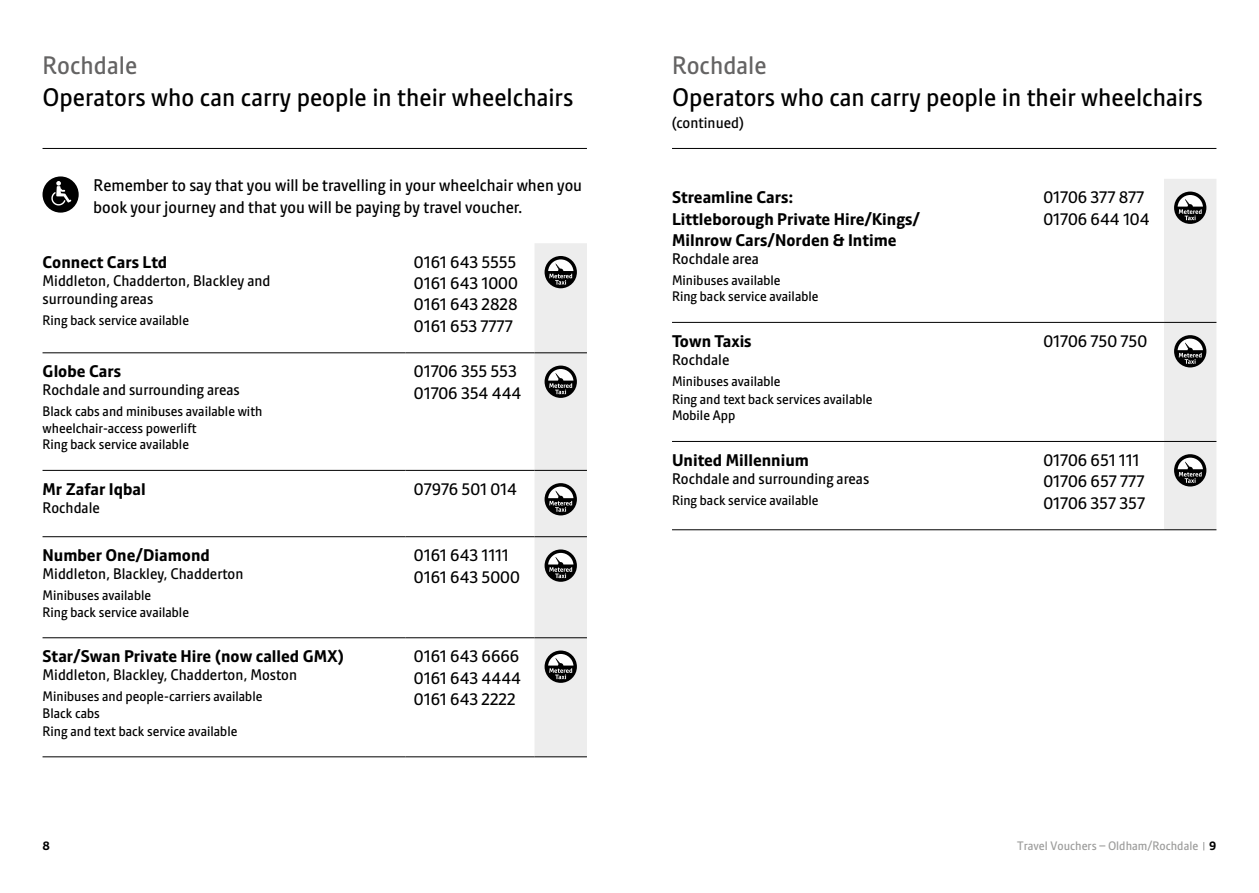
<style>
.page{position:relative;width:1259px;height:893px;background:#fff}
.page>*{position:absolute;margin:0;border:0;box-sizing:border-box;transform-origin:0 0}
.t1{font:24.75px "Pantograph Sans";color:#000}
.t2{font:24.75px "Pantograph Sans";color:#646363}
.t3{font:16.5px/21.3px "Pantograph Sans";color:#000}
.t4{font:700 16.5px/21.3px "Pantograph Sans";color:#000}
.t5{font:15px/18px "Pantograph Sans";color:#000}
.t6{font:13.5px/16.5px "Pantograph Sans";color:#000}
.t7{font:12px "Pantograph Sans";color:#9d9d9c}
.t8{font:700 12px "Pantograph Sans";color:#000}
.s1{font-weight:700;color:#000}
</style>
<div class="page">
<hr style="left:43px;top:148px;width:544px;height:1px;background:#000">
<div style="left:43px;top:176px;width:36px;height:37px;background:#000;border-radius:50%"></div>
<svg style="left:51px;top:181px;width:20px;height:25px"></svg>
<svg style="left:43px;top:353px;width:491px;height:286px"></svg>
<hr style="left:43px;top:536px;width:362px;height:1px;background:#000">
<hr style="left:405px;top:536px;width:129px;height:1px;background:#000">
<hr style="left:43px;top:756px;width:362px;height:1px;background:#000">
<hr style="left:43px;top:637px;width:362px;height:1px;background:#000">
<hr style="left:405px;top:756px;width:129px;height:1px;background:#000">
<hr style="left:405px;top:637px;width:129px;height:1px;background:#000">
<hr style="left:43px;top:470px;width:362px;height:1px;background:#000">
<hr style="left:405px;top:470px;width:129px;height:1px;background:#000">
<hr style="left:43px;top:352px;width:362px;height:1px;background:#000">
<hr style="left:405px;top:352px;width:129px;height:1px;background:#000">
<svg style="left:534px;top:243px;width:53px;height:514px"></svg>
<hr style="left:672px;top:148px;width:544px;height:1px;background:#000">
<svg style="left:672px;top:321px;width:492px;height:120px"></svg>
<hr style="left:672px;top:441px;width:363px;height:1px;background:#000">
<hr style="left:672px;top:529px;width:363px;height:1px;background:#000">
<hr style="left:1035px;top:441px;width:129px;height:1px;background:#000">
<hr style="left:1035px;top:529px;width:129px;height:1px;background:#000">
<hr style="left:672px;top:322px;width:363px;height:1px;background:#000">
<hr style="left:1035px;top:322px;width:129px;height:1px;background:#000">
<svg style="left:1164px;top:179px;width:52px;height:351px"></svg>
<h1 class="t2" style="left:43px;top:51px;width:96px">Rochdale</h1>
<h1 class="t1" style="left:43px;top:83px;width:532px">Operators who can carry people in their wheelchairs</h1>
<p class="t3" style="left:94px;top:175px;width:490px">Remember to say that you will be travelling in your wheelchair when you book your journey and that you will be paying by travel voucher.</p>
<p class="t4" style="left:43px;top:251px;width:126px">Connect Cars Ltd</p>
<p class="t5" style="left:43px;top:271px;width:229px">Middleton, Chadderton, Blackley and surrounding areas</p>
<p class="t6" style="left:43px;top:311px;width:148px">Ring back service available</p>
<p class="t3" style="left:414px;top:251px;width:105px;text-align:justify">0161 643 5555<br>0161 643 1000<br>0161 643 2828<br>0161 653 7777</p>
<p class="t4" style="left:43px;top:361px;width:80px">Globe Cars</p>
<p class="t5" style="left:43px;top:381px;width:199px">Rochdale and surrounding areas</p>
<p class="t6" style="left:43px;top:403px;width:221px">Black cabs and minibuses available with wheelchair-access powerlift<br>Ring back service available</p>
<p class="t4" style="left:43px;top:478px;width:105px">Mr Zafar Iqbal</p>
<p class="t5" style="left:43px;top:499px;width:59px">Rochdale</p>
<p class="t4" style="left:43px;top:545px;width:169px">Number One/Diamond</p>
<p class="t5" style="left:43px;top:565px;width:202px">Middleton, Blackley, Chadderton</p>
<p class="t6" style="left:43px;top:587px;width:148px">Minibuses available<br>Ring back service available</p>
<p class="t4" style="left:43px;top:646px;width:303px">Star/Swan Private Hire (now called GMX)</p>
<p class="t5" style="left:43px;top:666px;width:256px">Middleton, Blackley, Chadderton, Moston</p>
<p class="t6" style="left:43px;top:688px;width:221px">Minibuses and people-carriers available<br>Black cabs</p>
<p class="t6" style="left:43px;top:722px;width:196px">Ring and text back service available</p>
<p class="t8" style="left:43px;top:839px;width:9px">8</p>
<p class="t3" style="left:414px;top:361px;width:109px">01706 355 553<br>01706 354 444</p>
<p class="t3" style="left:414px;top:478px;width:105px">07976 501 014</p>
<p class="t3" style="left:414px;top:545px;width:107px">0161 643 1111<br>0161 643 5000</p>
<p class="t3" style="left:414px;top:646px;width:109px;text-align:justify">0161 643 6666<br>0161 643 4444<br>0161 643 2222</p>
<h1 class="t2" style="left:672px;top:51px;width:96px">Rochdale</h1>
<h1 class="t1" style="left:672px;top:83px;width:532px">Operators who can carry people in their wheelchairs</h1>
<p class="t5" style="left:671px;top:113px;width:74px">(continued)</p>
<p class="t4" style="left:672px;top:187px;width:250px">Streamline Cars:<br>Littleborough Private Hire/Kings/<br>Milnrow Cars/Norden &amp; Intime</p>
<p class="t5" style="left:672px;top:249px;width:88px">Rochdale area</p>
<p class="t6" style="left:672px;top:272px;width:148px">Minibuses available<br>Ring back service available</p>
<p class="t4" style="left:672px;top:330px;width:81px">Town Taxis</p>
<p class="t5" style="left:672px;top:351px;width:59px">Rochdale</p>
<p class="t6" style="left:672px;top:372px;width:202px;line-height:18px">Minibuses available<br>Ring and text back services available</p>
<p class="t6" style="left:672px;top:407px;width:65px">Mobile App</p>
<p class="t4" style="left:672px;top:449px;width:139px">United Millennium</p>
<p class="t5" style="left:672px;top:470px;width:199px">Rochdale and surrounding areas</p>
<p class="t6" style="left:672px;top:492px;width:148px">Ring back service available</p>
<p class="t3" style="left:1043px;top:187px;width:108px">01706 377 877<br>01706 644 104</p>
<p class="t3" style="left:1043px;top:330px;width:105px">01706 750 750</p>
<p class="t3" style="left:1043px;top:449px;width:103px">01706 651 111<br>01706 657 777<br>01706 357 357</p>
<p class="t7" style="left:1017px;top:839px;width:201px">Travel Vouchers – Oldham/Rochdale <span class="s1">9</span></p>
</div>
